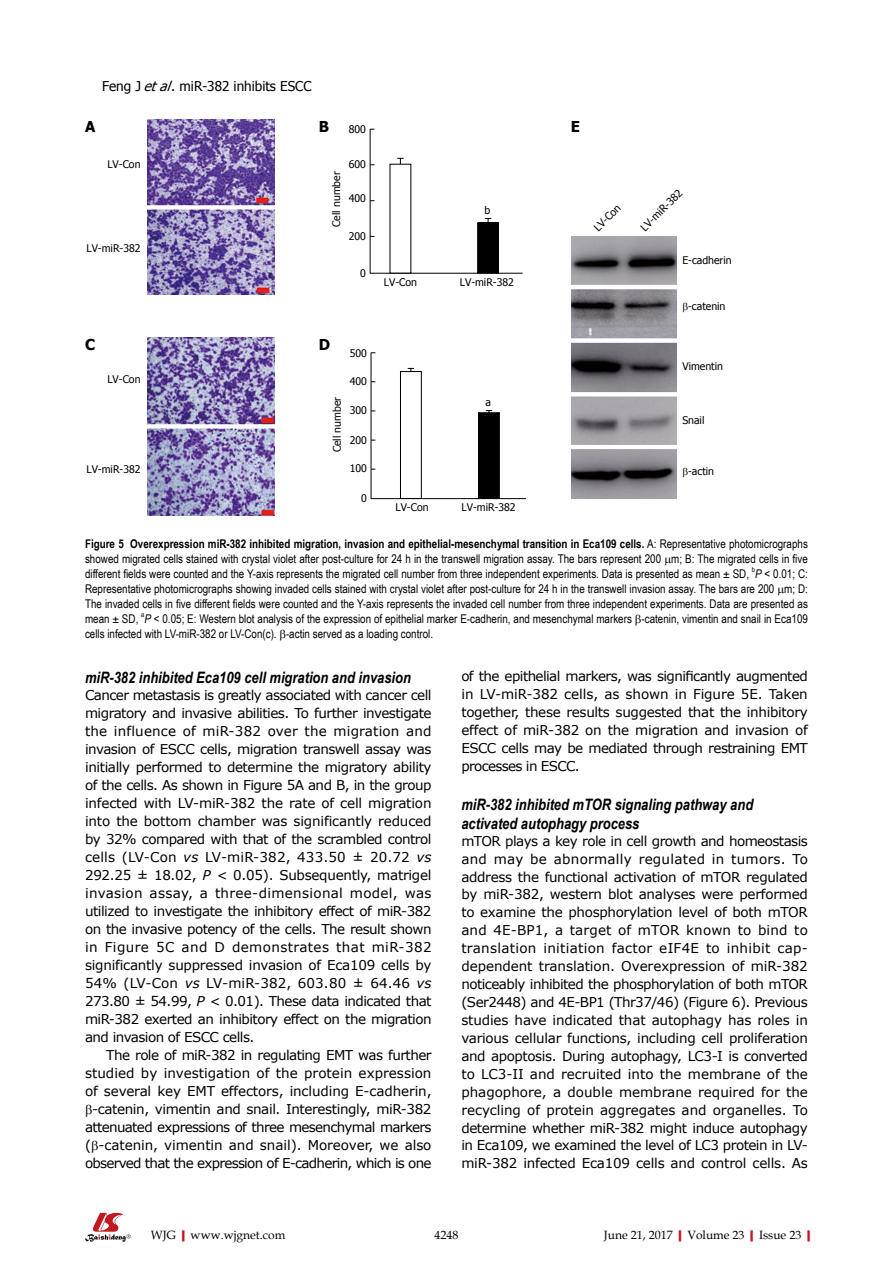
<style>
.page{position:relative;width:893px;height:1263px;background:#fff}
.page>*{position:absolute;margin:0;border:0;box-sizing:border-box;transform-origin:0 0}
.t1{font:italic 700 15.75px/18.8px "Arial Narrow";color:#000}
.t2{font:700 15px "Tahoma";color:#000}
.t3{font:13.5px/17.9px "Verdana";letter-spacing:-.035em;color:#000;text-align:justify}
.t4{font:13.5px "Verdana";letter-spacing:-.01em;color:#000}
.t5{font:13.5px "Verdana";letter-spacing:.01em;color:#000}
.t6{font:13.5px "Verdana";letter-spacing:-.055em;color:#000}
.t7{font:13.5px "Verdana";color:#000}
.t8{font:13.5px "Verdana";letter-spacing:-.005em;color:#000}
.t9{font:13.5px "Verdana";letter-spacing:.025em;color:#000}
.t10{font:13.5px "Verdana";letter-spacing:.03em;color:#000}
.t11{font:13.5px "Verdana";letter-spacing:.005em;color:#000}
.t12{font:13.5px "Tahoma";color:#000}
.t13{font:12px/15px "Arial Narrow";color:#000;text-align:justify}
.t14{font:12px "Book Antiqua";color:#000}
.t15{font:10.5px "Tahoma";color:#000}
.t16{font:7.05px "Arial Narrow";color:#000}
.s1{font-style:italic}
.s2{font-weight:700}
.s3{font-weight:700;color:#c01920}
</style>
<div class="page">
<svg style="left:85px;top:1213px;width:46px;height:29px"></svg>
<img style="left:147px;top:119px;width:127px;height:86px">
<hr style="left:370px;top:129px;width:1px;height:144px;background:#000">
<hr style="left:370px;top:273px;width:153px;height:1px;background:#000">
<svg style="left:397px;top:158px;width:7px;height:6px"></svg>
<div style="left:478px;top:223px;width:20px;height:50px;background:#000"></div>
<div style="left:477px;top:223px;width:22px;height:50px;border:1px solid #000"></div>
<svg style="left:485px;top:218px;width:6px;height:7px"></svg>
<hr style="left:371px;top:353px;width:1px;height:146px;background:#000">
<hr style="left:371px;top:498px;width:155px;height:1px;background:#000">
<div style="left:400px;top:371px;width:22px;height:128px;border:1px solid #000"></div>
<div style="left:478px;top:413px;width:21px;height:85px;background:#000"></div>
<div style="left:478px;top:412px;width:22px;height:87px;border:1px solid #000"></div>
<svg style="left:486px;top:410px;width:6px;height:4px"></svg>
<img style="left:571px;top:236px;width:106px;height:262px">
<hr style="left:570px;top:285px;width:108px;height:4px;background:#fff">
<svg style="left:571px;top:339px;width:106px;height:4px"></svg>
<hr style="left:570px;top:392px;width:108px;height:4px;background:#fff">
<hr style="left:570px;top:445px;width:108px;height:4px;background:#fff">
<img style="left:147px;top:209px;width:127px;height:85px">
<img style="left:147px;top:428px;width:127px;height:88px">
<img style="left:147px;top:337px;width:127px;height:87px">
<svg style="left:147px;top:205px;width:128px;height:1px"></svg>
<svg style="left:147px;top:424px;width:128px;height:1px"></svg>
<p class="t12" style="left:102px;top:77px;width:211px">Feng J <span class="s1">etal</span>. miR-382 inhibits ESCC</p>
<p class="t2" style="left:85px;top:116px;width:12px">A</p>
<p class="t2" style="left:319px;top:116px;width:12px">B</p>
<p class="t15" style="left:107px;top:157px;width:35px">LV-Con</p>
<p class="t15" style="left:86px;top:241px;width:56px">LV-miR-382</p>
<p class="t15" style="left:329px;top:227px;width:57px;rotate:-90deg">Cell number</p>
<p class="t15" style="left:349px;top:122px;width:19px">800</p>
<p class="t15" style="left:349px;top:157px;width:19px">600</p>
<p class="t15" style="left:349px;top:191px;width:19px">400</p>
<p class="t15" style="left:349px;top:229px;width:19px">200</p>
<p class="t15" style="left:360px;top:266px;width:7px">0</p>
<p class="t15" style="left:485px;top:203px;width:7px">b</p>
<p class="t15" style="left:384px;top:275px;width:35px">LV-Con</p>
<p class="t15" style="left:460px;top:275px;width:56px">LV-miR-382</p>
<p class="t2" style="left:85px;top:334px;width:12px">C</p>
<p class="t2" style="left:319px;top:334px;width:13px">D</p>
<p class="t15" style="left:107px;top:372px;width:35px">LV-Con</p>
<p class="t15" style="left:86px;top:462px;width:56px">LV-miR-382</p>
<p class="t15" style="left:330px;top:452px;width:57px;rotate:-90deg">Cell number</p>
<p class="t15" style="left:350px;top:346px;width:19px">500</p>
<p class="t15" style="left:350px;top:374px;width:19px">400</p>
<p class="t15" style="left:350px;top:403px;width:19px">300</p>
<p class="t15" style="left:350px;top:433px;width:19px">200</p>
<p class="t15" style="left:350px;top:461px;width:19px">100</p>
<p class="t15" style="left:361px;top:491px;width:7px">0</p>
<p class="t15" style="left:485px;top:395px;width:7px">a</p>
<p class="t15" style="left:395px;top:500px;width:35px">LV-Con</p>
<p class="t15" style="left:461px;top:500px;width:56px">LV-miR-382</p>
<p class="t2" style="left:571px;top:116px;width:11px">E</p>
<p class="t15" style="left:591px;top:224px;width:35px;rotate:-45deg">LV-Con</p>
<p class="t15" style="left:637px;top:224px;width:56px;rotate:-45deg">LV-miR-382</p>
<p class="t15" style="left:682px;top:254px;width:51px">E-cadherin</p>
<p class="t15" style="left:688px;top:299px;width:39px">-catenin</p>
<p class="t15" style="left:682px;top:359px;width:42px">Vimentin</p>
<p class="t15" style="left:682px;top:413px;width:24px">Snail</p>
<p class="t15" style="left:688px;top:464px;width:27px">-actin</p>
<p class="t13" style="left:85px;top:535px;width:724px"><span class="s2">Figure 5 Overexpression miR-382 inhibited migration, invasion and epithelial-mesenchymal transition in Eca109 cells.</span> A: Representative photomicrographs showed migrated cells stained with crystal violet after post-culture for 24 h in the transwell migration assay. The bars represent 200 m; B: The migrated cells in five different fields were counted and the Y-axis represents the migrated cell number from three independent experiments. Data is presented as mean ± SD,</p>
<p class="t16" style="left:752px;top:564px;width:5px">b</p>
<p class="t13" style="left:85px;top:565px;width:724px;text-indent:670px"><span class="s1">P</span> &lt; 0.01; C:<br>Representative photomicrographs showing invaded cells stained with crystal violet after post-culture for 24 h in the transwell invasion assay. The bars are 200 m; D:<br>The invaded cells in five different fields were counted and the Y-axis represents the invaded cell number from three independent experiments. Data are presented as mean ± SD,</p>
<p class="t16" style="left:141px;top:609px;width:5px">a</p>
<p class="t13" style="left:85px;top:610px;width:724px;text-indent:59px"><span class="s1">P</span> &lt; 0.05; E: Western blot analysis of the expression of epithelial marker E-cadherin, and mesenchymal markers -catenin, vimentin and snail in Eca109 cells infected with LV-miR-382 or LV-Con(c). -actin served as a loading control.</p>
<p class="t1" style="left:85px;top:668px;width:327px">miR-382 inhibited Eca109 cell migration and invasion</p>
<p class="t3" style="left:85px;top:686px;width:348px">Cancer metastasis is greatly associated with cancer cell</p>
<p class="t3" style="left:85px;top:704px;width:348px">migratory and invasive abilities. To further investigate</p>
<p class="t5" style="left:85px;top:722px;width:348px">the influence of miR-382 over the migration and</p>
<p class="t3" style="left:85px;top:740px;width:348px">invasion of ESCC cells, migration transwell assay was</p>
<p class="t3" style="left:85px;top:758px;width:348px">initially performed to determine the migratory ability</p>
<p class="t3" style="left:85px;top:776px;width:348px">of the cells. As shown in Figure 5A and B, in the group</p>
<p class="t4" style="left:85px;top:794px;width:348px">infected with LV-miR-382 the rate of cell migration</p>
<p class="t4" style="left:85px;top:812px;width:348px">into the bottom chamber was significantly reduced</p>
<p class="t3" style="left:85px;top:830px;width:348px">by 32% compared with that of the scrambled control</p>
<p class="t5" style="left:85px;top:848px;width:348px">cells (LV-Con <span class="s1">vs</span> LV-miR-382, 433.50 ± 20.72 <span class="s1">vs</span></p>
<p class="t3" style="left:85px;top:866px;width:348px">292.25 ± 18.02, <span class="s1">P &lt;</span> 0.05). Subsequently, matrigel</p>
<p class="t9" style="left:85px;top:884px;width:348px">invasion assay, a three-dimensional model, was</p>
<p class="t3" style="left:85px;top:902px;width:348px">utilized to investigate the inhibitory effect of miR-382</p>
<p class="t3" style="left:85px;top:920px;width:348px">on the invasive potency of the cells. The result shown</p>
<p class="t10" style="left:85px;top:938px;width:348px">in Figure 5C and D demonstrates that miR-382</p>
<p class="t3" style="left:85px;top:956px;width:348px">significantly suppressed invasion of Eca109 cells by</p>
<p class="t11" style="left:85px;top:974px;width:348px">54% (LV-Con <span class="s1">vs</span> LV-miR-382, 603.80 ± 64.46 <span class="s1">vs</span></p>
<p class="t3" style="left:85px;top:992px;width:348px">273.80 ± 54.99, <span class="s1">P &lt;</span> 0.01). These data indicated that</p>
<p class="t3" style="left:85px;top:1010px;width:348px">miR-382 exerted an inhibitory effect on the migration</p>
<p class="t3" style="left:85px;top:1028px;width:171px">and invasion of ESCC cells.</p>
<p class="t3" style="left:106px;top:1046px;width:327px">The role of miR-382 in regulating EMT was further</p>
<p class="t7" style="left:85px;top:1064px;width:348px">studied by investigation of the protein expression</p>
<p class="t4" style="left:85px;top:1082px;width:348px">of several key EMT effectors, including E-cadherin,</p>
<p class="t3" style="left:92px;top:1100px;width:341px">-catenin, vimentin and snail. Interestingly, miR-382</p>
<p class="t3" style="left:85px;top:1118px;width:348px">attenuated expressions of three mesenchymal markers</p>
<p class="t8" style="left:85px;top:1136px;width:348px">( -catenin, vimentin and snail). Moreover, we also</p>
<p class="t6" style="left:85px;top:1154px;width:348px">observed that the expression of E-cadherin, which is one</p>
<p class="t3" style="left:461px;top:667px;width:348px">of the epithelial markers, was significantly augmented in LV-miR-382 cells, as shown in Figure 5E. Taken together, these results suggested that the inhibitory effect of miR-382 on the migration and invasion of ESCC cells may be mediated through restraining EMT processes in ESCC.</p>
<p class="t1" style="left:461px;top:794px;width:293px">miR-382 inhibited mTOR signaling pathway and activated autophagy process</p>
<p class="t3" style="left:461px;top:832px;width:348px">mTOR plays a key role in cell growth and homeostasis and may be abnormally regulated in tumors. To address the functional activation of mTOR regulated by miR-382, western blot analyses were performed to examine the phosphorylation level of both mTOR and 4E-BP1, a target of mTOR known to bind to translation initiation factor eIF4E to inhibit cap&shy;dependent translation. Overexpression of miR-382 noticeably inhibited the phosphorylation of both mTOR (Ser2448) and 4E-BP1 (Thr37/46) (Figure 6). Previous studies have indicated that autophagy has roles in various cellular functions, including cell proliferation and apoptosis. During autophagy, LC3-I is converted to LC3-II and recruited into the membrane of the phagophore, a double membrane required for the recycling of protein aggregates and organelles. To determine whether miR-382 might induce autophagy in Eca109, we examined the level of LC3 protein in LV&shy;miR-382 infected Eca109 cells and control cells. As</p>
<p class="t14" style="left:151px;top:1226px;width:136px">WJG<span class="s3">|</span>www.wjgnet.com</p>
<p class="t14" style="left:434px;top:1226px;width:25px">4248</p>
<p class="t14" style="left:604px;top:1226px;width:214px">June 21, 2017<span class="s3">|</span>Volume 23<span class="s3">|</span>Issue 23<span class="s3">|</span></p>
</div>
